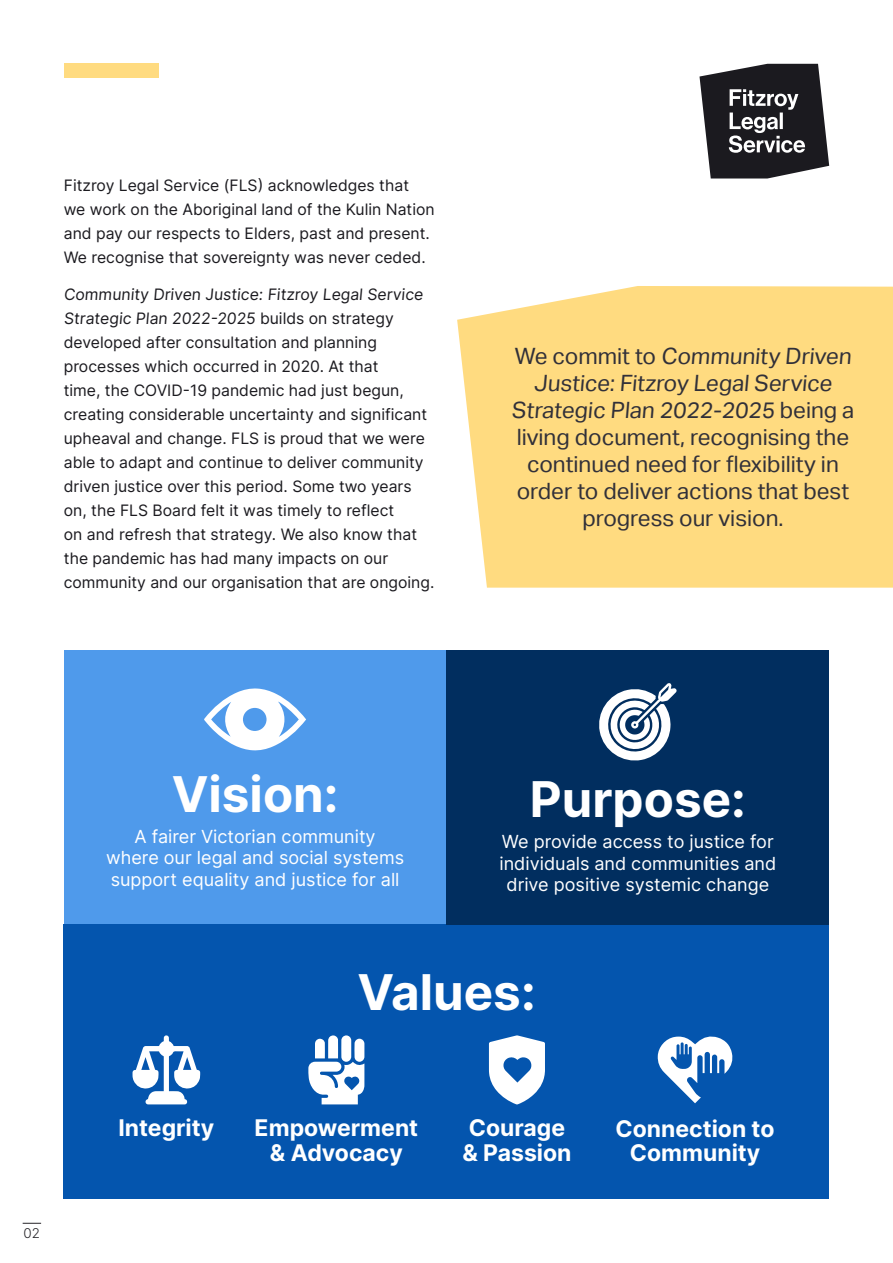
<style>
.page{position:relative;width:893px;height:1263px;background:#fff}
.page>*{position:absolute;margin:0;border:0;box-sizing:border-box;transform-origin:0 0}
.t1{font:700 49.2px "Inter";color:#fff}
.t2{font:700 22.95px/24.9px "Inter";color:#fff;text-align:center}
.t3{font:22.5px/27px "Aktiv Grotesk";color:#313039;text-align:center}
.t4{font:18px/21.6px "Inter";color:#fff;text-align:center}
.t5{font:15.75px/24px "Inter";color:#1b1a1f}
.t6{font:300 13.5px "Inter";color:#262429}
</style>
<div class="page">
<div style="left:457px;top:286px;width:436px;height:302px;background:#ffdb80"></div>
<div style="left:64px;top:64px;width:95px;height:14px;background:#ffdb80"></div>
<svg style="left:699px;top:64px;width:130px;height:114px"></svg>
<div style="left:64px;top:650px;width:382px;height:274px;background:#4f9aeb"></div>
<div style="left:64px;top:924px;width:765px;height:275px;background:#0455ae"></div>
<div style="left:446px;top:650px;width:383px;height:274px;background:#012e5f"></div>
<svg style="left:599px;top:683px;width:78px;height:78px"></svg>
<svg style="left:204px;top:688px;width:102px;height:63px"></svg>
<div style="left:243px;top:708px;width:24px;height:23px;background:#4f9aeb;border-radius:50%"></div>
<svg style="left:133px;top:1035px;width:67px;height:69px"></svg>
<svg style="left:489px;top:1035px;width:56px;height:69px"></svg>
<svg style="left:308px;top:1035px;width:56px;height:69px"></svg>
<svg style="left:657px;top:1036px;width:76px;height:67px"></svg>
<svg style="left:23px;top:1223px;width:18px;height:1px"></svg>
<p class="t5" style="left:64px;top:173px;width:372px">Fitzroy Legal Service (FLS) acknowledges that<br>we work on the Aboriginal land of the Kulin Nation and pay our respects to Elders, past and present.<br>We recognise that sovereignty was never ceded.</p>
<p class="t5" style="left:64px;top:282px;width:372px">Community Driven Justice: Fitzroy Legal Service Strategic Plan 2022-2025 builds on strategy developed after consultation and planning processes which occurred in 2020. At that<br>time, the COVID-19 pandemic had just begun, creating considerable uncertainty and significant upheaval and change. FLS is proud that we were able to adapt and continue to deliver community driven justice over this period. Some two years on, the FLS Board felt it was timely to reflect<br>on and refresh that strategy. We also know that the pandemic has had many impacts on our community and our organisation that are ongoing.</p>
<h3 class="t3" style="left:512px;top:343px;width:345px">We co m m it to Community Driven<br>Justice:Fitzroy LegalService<br>Strategic Plan 2022-2025 b e i n g a living document, recognising the continued need for flexibility in order to deliver actions that best progress our vision.</h3>
<p class="t6" style="left:24px;top:1223px;width:18px">02</p>
<h1 class="t1" style="left:172px;top:758px;width:168px">Vision:</h1>
<p class="t4" style="left:106px;top:825px;width:299px">A fairer Victorian community where our legal and social systems support equality and justice for all</p>
<h1 class="t1" style="left:530px;top:763px;width:217px">Purpose:</h1>
<p class="t4" style="left:499px;top:830px;width:278px">We provide access to justice for individuals and communities and drive positive systemic change</p>
<h1 class="t1" style="left:357px;top:956px;width:180px">Values:</h1>
<h2 class="t2" style="left:118px;top:1115px;width:97px">Integrity</h2>
<h2 class="t2" style="left:462px;top:1115px;width:111px;text-align:left">Courage &amp; Passion</h2>
<h2 class="t2" style="left:255px;top:1115px;width:165px">Empowerment &amp; Advocacy</h2>
<h2 class="t2" style="left:616px;top:1115px;width:160px">Connection to<br>Community</h2>
</div>
